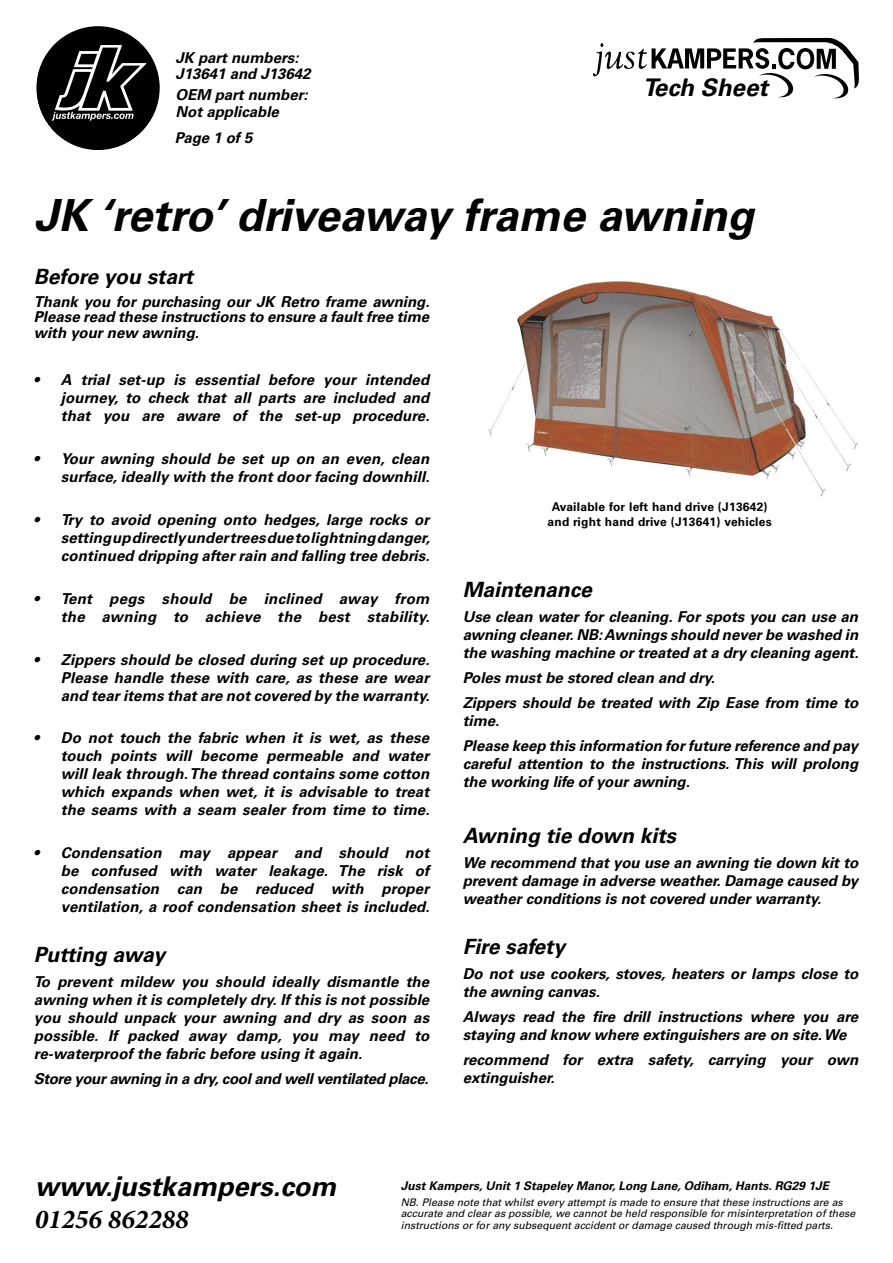
<style>
.page{position:relative;width:893px;height:1263px;background:#fff}
.page>*{position:absolute;margin:0;border:0;box-sizing:border-box;transform-origin:0 0}
.t1{font:italic 700 44.25px "Univers";color:#000}
.t2{font:italic 700 27.15px "Univers";color:#000}
.t3{font:italic 700 27.15px "Minion Pro";color:#000}
.t4{font:italic 700 24.3px "Univers";color:#000}
.t5{font:italic 700 21px "Univers";color:#000}
.t6{font:italic 700 15px/18px "Univers";color:#000;text-align:justify}
.t7{font:italic 700 15px/18px "Univers";letter-spacing:.02em;color:#000;text-align:right}
.t8{font:italic 700 15px "Univers";letter-spacing:-.02em;color:#000}
.t9{font:700 12px/15px "Univers";letter-spacing:.02em;color:#000;text-align:center}
.t10{font:italic 700 12px "Univers";color:#000}
.t11{font:italic 10.5px/11.2px "Univers";color:#000}
</style>
<div class="page">
<img style="left:487px;top:281px;width:371px;height:216px">
<div style="left:38px;top:29px;width:120px;height:121px;background:#000;border-radius:50%"></div>
<svg style="left:52px;top:45px;width:94px;height:76px"></svg>
<div style="left:36px;top:26px;width:124px;height:123px;border:3px solid #000;border-radius:50%"></div>
<svg style="left:593px;top:38px;width:266px;height:61px"></svg>
<p class="t6" style="left:176px;top:49px;width:137px;line-height:16.5px">JK part numbers:<br>J13641 and J13642</p>
<p class="t6" style="left:176px;top:87px;width:134px;line-height:16.5px">OEM part number:<br>Not applicable</p>
<p class="t6" style="left:175px;top:129px;width:79px">Page 1 of 5</p>
<h3 class="t4" style="left:643px;top:73px;width:127px">Tech Sheet</h3>
<h1 class="t1" style="left:34px;top:189px;width:721px">JK ‘retro’ driveaway frame awning</h1>
<h3 class="t5" style="left:34px;top:264px;width:161px">Before you start</h3>
<p class="t6" style="left:34px;top:293px;width:397px;line-height:15.8px">Thank you for purchasing our JK Retro frame awning.<br>Please read these instructions to ensure a fault free time with your new awning.</p>
<p class="t6" style="left:61px;top:371px;width:370px;text-indent:-27px">• A trial set-up is essential before your intended journey, to check that all parts are included and that you are aware of the set-up procedure.</p>
<p class="t6" style="left:34px;top:450px;width:397px;text-align:right">• Your awning should be set up on an even, clean surface, ideally with the front door facing downhill.</p>
<p class="t6" style="left:61px;top:511px;width:371px;text-indent:-27px">• Try to avoid opening onto hedges, large rocks or setting up directly under trees due to lightning danger, continued dripping after rain and falling tree debris.</p>
<p class="t7" style="left:34px;top:590px;width:397px">• Tent pegs should be inclined away from the awning to achieve the best stability.</p>
<p class="t6" style="left:61px;top:650px;width:370px;text-indent:-27px">• Zippers should be closed during set up procedure.<br>Please handle these with care, as these are wear and tear items that are not covered by the warranty.</p>
<p class="t6" style="left:61px;top:729px;width:370px;text-indent:-27px">• Do not touch the fabric when it is wet, as these touch points will become permeable and water will leak through. The thread contains some cotton which expands when wet, it is advisable to treat the seams with a seam sealer from time to time.</p>
<p class="t6" style="left:61px;top:844px;width:370px;text-indent:-27px">• Condensation may appear and should not be confused with water leakage. The risk of condensation can be reduced with proper ventilation, a roof condensation sheet is included.</p>
<h3 class="t5" style="left:34px;top:942px;width:133px">Putting away</h3>
<p class="t6" style="left:34px;top:973px;width:397px">To prevent mildew you should ideally dismantle the awning when it is completely dry. If this is not possible you should unpack your awning and dry as soon as possible. If packed away damp, you may need to re-waterproof the fabric before using it again.</p>
<p class="t8" style="left:34px;top:1070px;width:396px">Store your awning in a dry, cool and well ventilated place.</p>
<p class="t9" style="left:548px;top:500px;width:226px">Available for left hand drive (J13642) and right hand drive (J13641) vehicles</p>
<h3 class="t5" style="left:463px;top:578px;width:131px">Maintenance</h3>
<p class="t6" style="left:463px;top:608px;width:397px">Use clean water for cleaning. For spots you can use an awning cleaner. NB: Awnings should never be washed in the washing machine or treated at a dry cleaning agent.</p>
<p class="t6" style="left:463px;top:665px;width:397px;line-height:24.8px">Poles must be stored clean and dry.<br>Zippers should be treated with Zip Ease from time to</p>
<p class="t6" style="left:463px;top:708px;width:397px;line-height:24.8px">time.<br>Please keep this information for future reference and pay</p>
<p class="t6" style="left:463px;top:754px;width:397px">careful attention to the instructions. This will prolong the working life of your awning.</p>
<h3 class="t5" style="left:463px;top:824px;width:215px">Awning tie down kits</h3>
<p class="t6" style="left:463px;top:854px;width:397px">We recommend that you use an awning tie down kit to prevent damage in adverse weather. Damage caused by weather conditions is not covered under warranty.</p>
<h3 class="t5" style="left:463px;top:934px;width:104px">Fire safety</h3>
<p class="t6" style="left:463px;top:965px;width:397px">Do not use cookers, stoves, heaters or lamps close to the awning canvas.</p>
<p class="t6" style="left:463px;top:1007px;width:397px">Always read the fire drill instructions where you are staying and know where extinguishers are on site. We</p>
<p class="t6" style="left:463px;top:1050px;width:397px">recommend for extra safety, carrying your own extinguisher.</p>
<h2 class="t2" style="left:35px;top:1171px;width:303px">www.justkampers.com</h2>
<h2 class="t3" style="left:35px;top:1202px;width:156px">01256 862288</h2>
<p class="t10" style="left:401px;top:1179px;width:430px">Just Kampers, Unit 1 Stapeley Manor, Long Lane, Odiham, Hants. RG29 1JE</p>
<p class="t11" style="left:401px;top:1197px;width:456px">NB. Please note that whilst every attempt is made to ensure that these instructions are as accurate and clear as possible, we cannot be held responsible for misinterpretation of these instructions or for any subsequent accident or damage caused through mis-fitted parts.</p>
</div>
